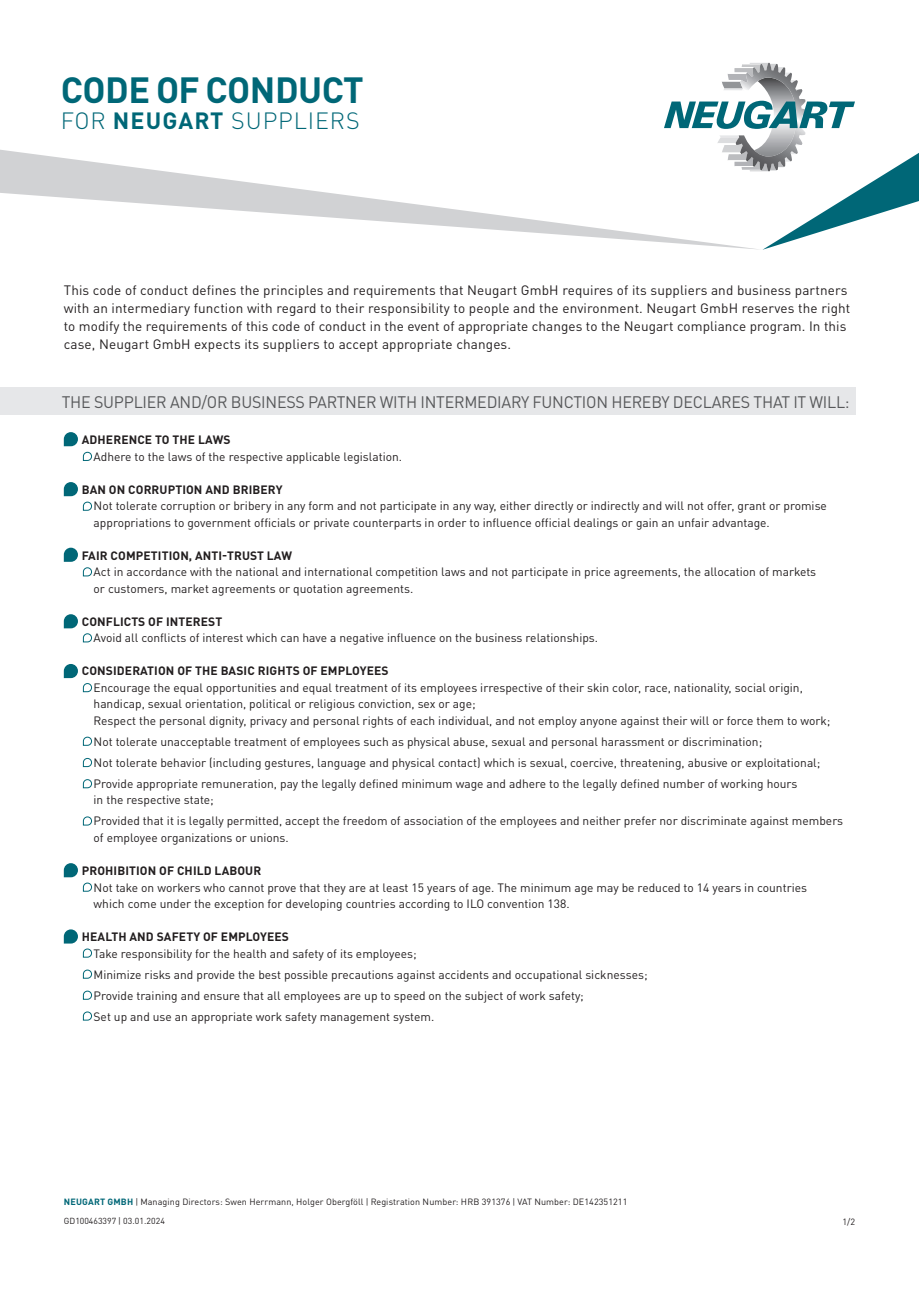
<style>
.page{position:relative;width:919px;height:1289px;background:#fff}
.page>*{position:absolute;margin:0;border:0;box-sizing:border-box;transform-origin:0 0}
.t1{font:700 36px "DIN Pro";letter-spacing:-.015em;color:#006777}
.t2{font:300 23.25px "DIN Pro";letter-spacing:.035em;color:#006777}
.t3{font:16.5px "DIN Pro";letter-spacing:-.015em;color:#57585a}
.t4{font:13.5px/18px "DIN Pro";letter-spacing:.01em;color:#231f20}
.t5{font:12px/16.5px "DIN Pro";color:#231f20}
.t6{font:700 12px "DIN Pro";letter-spacing:.01em;color:#231f20}
.t7{font:9px "DIN Pro";letter-spacing:.01em;color:#231f20}
.t8{font:8.7px "DIN Pro";color:#231f20}
.s1{font-weight:700}
.s2{font-weight:700;color:#006777}
.s3{font-size:8.7px}
</style>
<div class="page">
<div style="left:0;top:388px;width:855px;height:27px;background:#e6e7e9"></div>
<svg style="left:64px;top:432px;width:14px;height:14px"></svg>
<svg style="left:82px;top:452px;width:10px;height:9px"></svg>
<svg style="left:82px;top:502px;width:10px;height:9px"></svg>
<svg style="left:82px;top:568px;width:10px;height:9px"></svg>
<svg style="left:82px;top:737px;width:10px;height:9px"></svg>
<svg style="left:82px;top:758px;width:10px;height:9px"></svg>
<svg style="left:82px;top:779px;width:10px;height:9px"></svg>
<svg style="left:82px;top:817px;width:10px;height:9px"></svg>
<svg style="left:82px;top:883px;width:10px;height:9px"></svg>
<svg style="left:82px;top:970px;width:10px;height:9px"></svg>
<svg style="left:82px;top:991px;width:10px;height:9px"></svg>
<svg style="left:82px;top:1011px;width:10px;height:9px"></svg>
<svg style="left:64px;top:482px;width:14px;height:14px"></svg>
<svg style="left:64px;top:547px;width:14px;height:15px"></svg>
<svg style="left:64px;top:664px;width:28px;height:28px"></svg>
<svg style="left:64px;top:929px;width:14px;height:14px"></svg>
<svg style="left:64px;top:863px;width:14px;height:14px"></svg>
<svg style="left:82px;top:949px;width:10px;height:9px"></svg>
<svg style="left:64px;top:614px;width:28px;height:28px"></svg>
<svg style="left:0;top:150px;width:664px;height:93px"></svg>
<svg style="left:664px;top:63px;width:254px;height:187px"></svg>
<p class="t1" style="left:61px;top:62px;width:304px">CODE OF CONDUCT</p>
<p class="t2" style="left:61px;top:103px;width:300px">FOR <span class="s1">NEUGART</span> SUPPLIERS</p>
<p class="t4" style="left:64px;top:280px;width:788px">This code of conduct defines the principles and requirements that Neugart GmbH requires of its suppliers and business partners with an intermediary function with regard to their responsibility to people and the environment. Neugart GmbH reserves the right to modify the requirements of this code of conduct in the event of appropriate changes to the Neugart compliance program. In this case, Neugart GmbH expects its suppliers to accept appropriate changes.</p>
<p class="t3" style="left:62px;top:389px;width:789px">THE SUPPLIER AND/OR BUSINESS PARTNER WITH INTERMEDIARY FUNCTION HEREBY DECLARES THAT IT WILL:</p>
<p class="t6" style="left:82px;top:430px;width:150px">ADHERENCE TO THE LAWS</p>
<p class="t5" style="left:94px;top:447px;width:310px">Adhere to the laws of the respective applicable legislation.</p>
<p class="t6" style="left:82px;top:480px;width:202px">BAN ON CORRUPTION AND BRIBERY</p>
<p class="t5" style="left:94px;top:497px;width:734px">Not tolerate corruption or bribery in any form and not participate in any way, either directly or indirectly and will not offer, grant or promise appropriations to government officials or private counterparts in order to influence official dealings or gain an unfair advantage.</p>
<p class="t6" style="left:82px;top:546px;width:212px">FAIR COMPETITION, ANTI-TRUST LAW</p>
<p class="t5" style="left:94px;top:563px;width:724px">Act in accordance with the national and international competition laws and not participate in price agreements, the allocation of markets or customers, market agreements or quotation agreements.</p>
<p class="t6" style="left:82px;top:612px;width:142px">CONFLICTS OF INTEREST</p>
<p class="t5" style="left:94px;top:629px;width:506px">Avoid all conflicts of interest which can have a negative influence on the business relationships.</p>
<p class="t6" style="left:82px;top:661px;width:308px">CONSIDERATION OF THE BASIC RIGHTS OF EMPLOYEES</p>
<p class="t5" style="left:94px;top:678px;width:710px">Encourage the equal opportunities and equal treatment of its employees irrespective of their skin color, race, nationality, social origin, handicap, sexual orientation, political or religious conviction, sex or age;</p>
<p class="t5" style="left:94px;top:711px;width:738px">Respect the personal dignity, privacy and personal rights of each individual, and not employ anyone against their will or force them to work;</p>
<p class="t5" style="left:94px;top:732px;width:670px">Not tolerate unacceptable treatment of employees such as physical abuse, sexual and personal harassment or discrimination;</p>
<p class="t5" style="left:94px;top:753px;width:728px">Not tolerate behavior (including gestures, language and physical contact) which is sexual, coercive, threatening, abusive or exploitational;</p>
<p class="t5" style="left:94px;top:774px;width:705px">Provide appropriate remuneration, pay the legally defined minimum wage and adhere to the legally defined number of working hours in the respective state;</p>
<p class="t5" style="left:94px;top:812px;width:751px">Provided that it is legally permitted, accept the freedom of association of the employees and neither prefer nor discriminate against members of employee organizations or unions.</p>
<p class="t6" style="left:82px;top:861px;width:181px">PROHIBITION OF CHILD LABOUR</p>
<p class="t5" style="left:94px;top:878px;width:715px">Not take on workers who cannot prove that they are at least 15 years of age. The minimum age may be reduced to 14 years in countries which come under the exception for developing countries according to ILO convention 138.</p>
<p class="t6" style="left:82px;top:927px;width:209px">HEALTH AND SAFETY OF EMPLOYEES</p>
<p class="t5" style="left:94px;top:944px;width:324px">Take responsibility for the health and safety of its employees;</p>
<p class="t5" style="left:94px;top:965px;width:555px">Minimize risks and provide the best possible precautions against accidents and occupational sicknesses;</p>
<p class="t5" style="left:94px;top:986px;width:491px">Provide training and ensure that all employees are up to speed on the subject of work safety;</p>
<p class="t5" style="left:94px;top:1007px;width:342px">Set up and use an appropriate work safety management system.</p>
<p class="t7" style="left:64px;top:1194px;width:565px"><span class="s2">NEUGART GMBH</span> <span class="s3">|</span> Managing Directors: Swen Herrmann, Holger Obergföll <span class="s3">|</span> Registration Number: HRB 391376 <span class="s3">|</span> VAT Number: DE142351211</p>
<p class="t8" style="left:64px;top:1214px;width:103px">GD100463397 | 03.01.2024</p>
<p class="t7" style="left:842px;top:1215px;width:14px">1/2</p>
</div>
